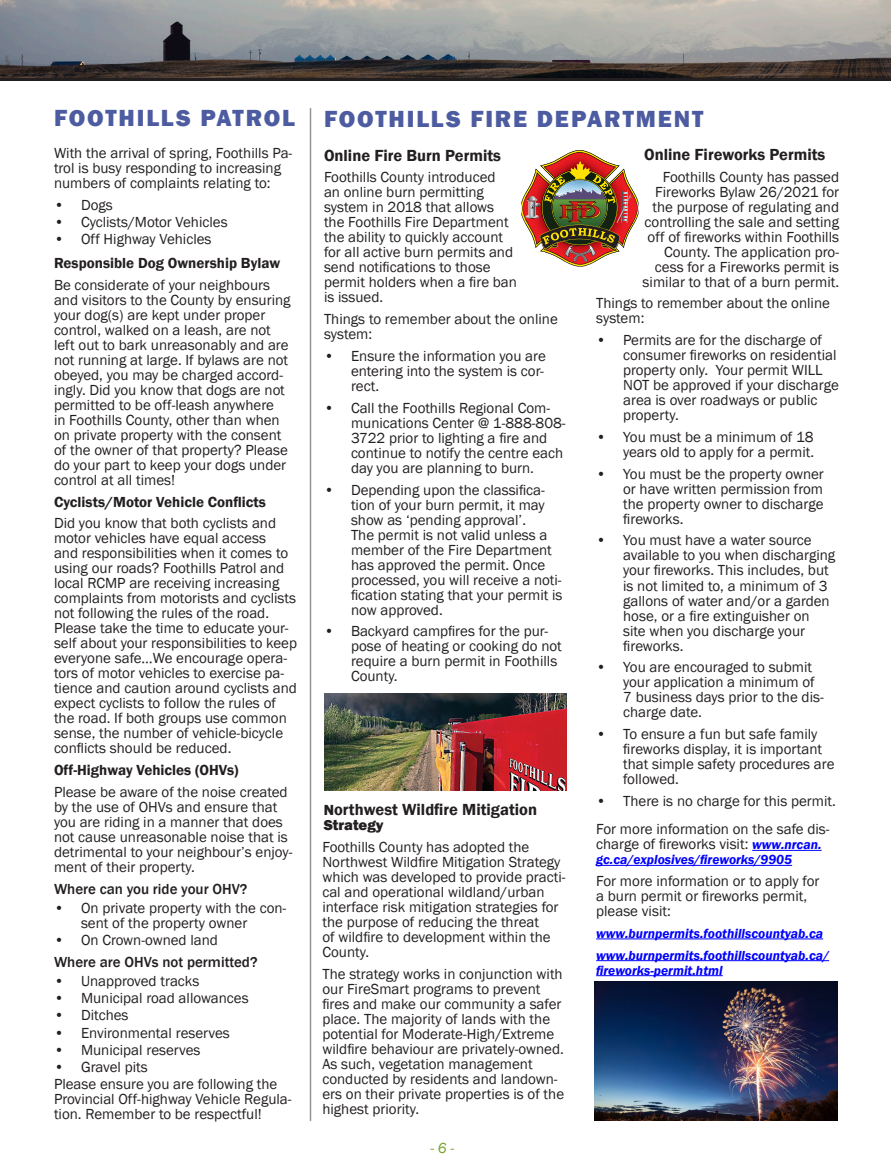
<style>
.page{position:relative;width:891px;height:1175px;background:#fff}
.page>*{position:absolute;margin:0;border:0;box-sizing:border-box;transform-origin:0 0}
.Heading_2_sub{font:800 24px "Franklin Gothic";letter-spacing:.075em;color:#4d5ca0}
.t1{font:600 16.5px "Franklin Gothic";color:#231f20}
.t2{font:15px/15px "Franklin Gothic";color:#231f20}
.t3{font:600 15px "Franklin Gothic";color:#231f20}
.t4{font:500 15px "Franklin Gothic";color:#231f20}
.t5{font:800 15px "Franklin Gothic";color:#231f20}
.t6{font:italic 15px "Franklin Gothic";color:#78a22d}
.t7{font:italic 600 13.5px/15px "Franklin Gothic";color:#00f}
.s1{font-weight:800;font-size:15px}
.s2{font-weight:600;font-style:italic;font-size:13.5px;color:#00f}
</style>
<div class="page">
<div style="left:0;top:74px;width:891px;height:7px;background:#231f20"></div>
<img style="left:522px;top:150px;width:116px;height:117px">
<hr style="left:310px;top:108px;width:1px;height:1012px;background:#939598">
<hr style="left:752px;top:850px;width:70px;height:1px;background:#00f">
<hr style="left:596px;top:865px;width:196px;height:1px;background:#00f">
<hr style="left:596px;top:938px;width:227px;height:1px;background:#00f">
<hr style="left:596px;top:960px;width:233px;height:1px;background:#00f">
<hr style="left:596px;top:975px;width:127px;height:1px;background:#00f">
<img style="left:324px;top:693px;width:243px;height:97px">
<img style="left:0;top:0;width:891px;height:78px">
<img style="left:594px;top:981px;width:243px;height:139px">
<p class="Heading_2_sub" style="left:54px;top:102px;width:243px">FOOTHILLS PATROL</p>
<p class="t2" style="left:54px;top:146px;width:240px">With the arrival of spring, Foothills Pa&shy;trol is busy responding to increasing numbers of complaints relating to:</p>
<p class="t2" style="left:54px;top:197px;width:60px">• Dogs</p>
<p class="t2" style="left:54px;top:215px;width:175px">• Cyclists/Motor Vehicles</p>
<p class="t2" style="left:54px;top:232px;width:159px">• Off Highway Vehicles</p>
<p class="t3" style="left:54px;top:254px;width:228px">Responsible Dog Ownership Bylaw</p>
<p class="t2" style="left:54px;top:277px;width:238px">Be considerate of your neighbours and visitors to the County by ensuring your dog(s) are kept under proper control, walked on a leash, are not left out to bark unreasonably and are not running at large. If bylaws are not obeyed, you may be charged accord&shy;ingly. Did you know that dogs are not permitted to be off-leash anywhere<br>in Foothills County, other than when on private property with the consent of the owner of that property? Please do your part to keep your dogs under control at all times!</p>
<p class="t3" style="left:54px;top:492px;width:213px">Cyclists/Motor Vehicle Conflicts</p>
<p class="t2" style="left:54px;top:516px;width:245px">Did you know that both cyclists and motor vehicles have equal access<br>and responsibilities when it comes to using our roads? Foothills Patrol and local RCMP are receiving increasing complaints from motorists and cyclists not following the rules of the road.<br>Please take the time to educate your&shy;self about your responsibilities to keep everyone safe…We encourage opera&shy;tors of motor vehicles to exercise pa&shy;tience and caution around cyclists and expect cyclists to follow the rules of the road. If both groups use common sense, the number of vehicle-bicycle conflicts should be reduced.</p>
<p class="t3" style="left:54px;top:761px;width:186px">Off-Highway Vehicles (OHVs)</p>
<p class="t2" style="left:54px;top:784px;width:240px">Please be aware of the noise created by the use of OHVs and ensure that you are riding in a manner that does not cause unreasonable noise that is detrimental to your neighbour’s enjoy&shy;ment of their property.</p>
<p class="t4" style="left:54px;top:879px;width:195px">Where can you ride your OHV?</p>
<p class="t2" style="left:81px;top:900px;width:207px;text-indent:-27px">• On private property with the con&shy;sent of the property owner</p>
<p class="t2" style="left:54px;top:933px;width:166px">• On Crown-owned land</p>
<p class="t4" style="left:54px;top:952px;width:205px">Where are OHVs not permitted?</p>
<p class="t2" style="left:54px;top:973px;width:147px">• Unapproved tracks</p>
<p class="t2" style="left:54px;top:991px;width:196px">• Municipal road allowances</p>
<p class="t2" style="left:54px;top:1008px;width:76px">• Ditches</p>
<p class="t2" style="left:54px;top:1025px;width:177px">• Environmental reserves</p>
<p class="t2" style="left:54px;top:1042px;width:148px">• Municipal reserves</p>
<p class="t2" style="left:54px;top:1059px;width:95px">• Gravel pits</p>
<p class="t2" style="left:54px;top:1076px;width:239px">Please ensure you are following the<br>Provincial Off-highway Vehicle Regula&shy;tion. Remember to be respectful!</p>
<p class="Heading_2_sub" style="left:324px;top:103px;width:381px">FOOTHILLS FIRE DEPARTMENT</p>
<p class="t1" style="left:324px;top:145px;width:179px">Online Fire Burn Permits</p>
<p class="t2" style="left:324px;top:170px;width:195px">Foothills County introduced<br>an online burn permitting system in 2018 that allows the Foothills Fire Department the ability to quickly account for all active burn permits and send notifications to those permit holders when a fire ban is issued.</p>
<p class="t2" style="left:324px;top:312px;width:235px">Things to remember about the online system:</p>
<p class="t2" style="left:351px;top:349px;width:196px;text-indent:-27px">• Ensure the information you are entering into the system is cor&shy;rect.</p>
<p class="t2" style="left:351px;top:400px;width:216px;text-indent:-27px">• Call the Foothills Regional Com&shy;munications Center @ 1-888-808-<br>3722 prior to lighting a fire and continue to notify the centre each day you are planning to burn.</p>
<p class="t2" style="left:351px;top:482px;width:213px;text-indent:-27px">• Depending upon the classifica&shy;tion of your burn permit, it may show as ‘pending approval’.<br>The permit is not valid unless a member of the Fire Department has approved the permit. Once processed, you will receive a noti&shy;fication stating that your permit is now approved.</p>
<p class="t2" style="left:351px;top:624px;width:212px;text-indent:-27px">• Backyard campfires for the pur&shy;pose of heating or cooking do not require a burn permit in Foothills<br>County.</p>
<p class="t1" style="left:324px;top:799px;width:215px"><span class="s1">N</span>orthwest Wildfire Mitigation</p>
<p class="t5" style="left:324px;top:815px;width:61px">Strategy</p>
<p class="t2" style="left:322px;top:840px;width:245px">Foothills County has adopted the Northwest Wildfire Mitigation Strategy which was developed to provide practi&shy;cal and operational wildland/urban interface risk mitigation strategies for the purpose of reducing the threat<br>of wildfire to development within the County.</p>
<p class="t2" style="left:322px;top:966px;width:243px">The strategy works in conjunction with our FireSmart programs to prevent fires and make our community a safer place. The majority of lands with the potential for Moderate-High/Extreme wildfire behaviour are privately-owned.<br>As such, vegetation management conducted by residents and landown&shy;ers on their private properties is of the highest priority.</p>
<p class="t6" style="left:430px;top:1138px;width:25px">- 6 -</p>
<p class="t1" style="left:644px;top:144px;width:183px">Online Fireworks Permits</p>
<p class="t2" style="left:643px;top:169px;width:198px;text-align:right">Foothills County has passed<br>Fireworks Bylaw 26/2021 for the purpose of regulating and controlling the sale and setting off of fireworks within Foothills<br>County. The application pro&shy;cess for a Fireworks permit is similar to that of a burn permit.</p>
<p class="t2" style="left:596px;top:296px;width:235px">Things to remember about the online system:</p>
<p class="t2" style="left:623px;top:333px;width:217px;text-indent:-27px">• Permits are for the discharge of consumer fireworks on residential property only. Your permit WILL<br>NOT be approved if your discharge area is over roadways or public property.</p>
<p class="t2" style="left:596px;top:430px;width:220px;text-align:right">• You must be a minimum of 18 years old to apply for a permit.</p>
<p class="t2" style="left:623px;top:466px;width:202px;text-align:justify;text-indent:-27px">• You must be the property owner or have written permission from the property owner to discharge fireworks.</p>
<p class="t2" style="left:623px;top:533px;width:214px;text-indent:-27px">• You must have a water source available to you when discharging your fireworks. This includes, but is not limited to, a minimum of 3 gallons of water and/or a garden hose, or a fire extinguisher on site when you discharge your fireworks.</p>
<p class="t2" style="left:623px;top:660px;width:202px;text-indent:-27px">• You are encouraged to submit your application a minimum of<br>7 business days prior to the dis&shy;charge date.</p>
<p class="t2" style="left:623px;top:727px;width:213px;text-indent:-27px">• To ensure a fun but safe family fireworks display, it is important that simple safety procedures are followed.</p>
<p class="t2" style="left:596px;top:793px;width:241px">• There is no charge for this permit.</p>
<p class="t2" style="left:596px;top:822px;width:235px">For more information on the safe dis&shy;charge of fireworks visit: <span class="s2">www.nrcan.</span></p>
<p class="t7" style="left:596px;top:852px;width:197px">gc.ca/explosives/fireworks/9905</p>
<p class="t2" style="left:596px;top:874px;width:225px">For more information or to apply for a burn permit or fireworks permit, please visit:</p>
<p class="t7" style="left:596px;top:925px;width:229px">www.burnpermits.foothillscountyab.ca</p>
<p class="t7" style="left:596px;top:947px;width:234px">www.burnpermits.foothillscountyab.ca/ fireworks-permit.html</p>
</div>
